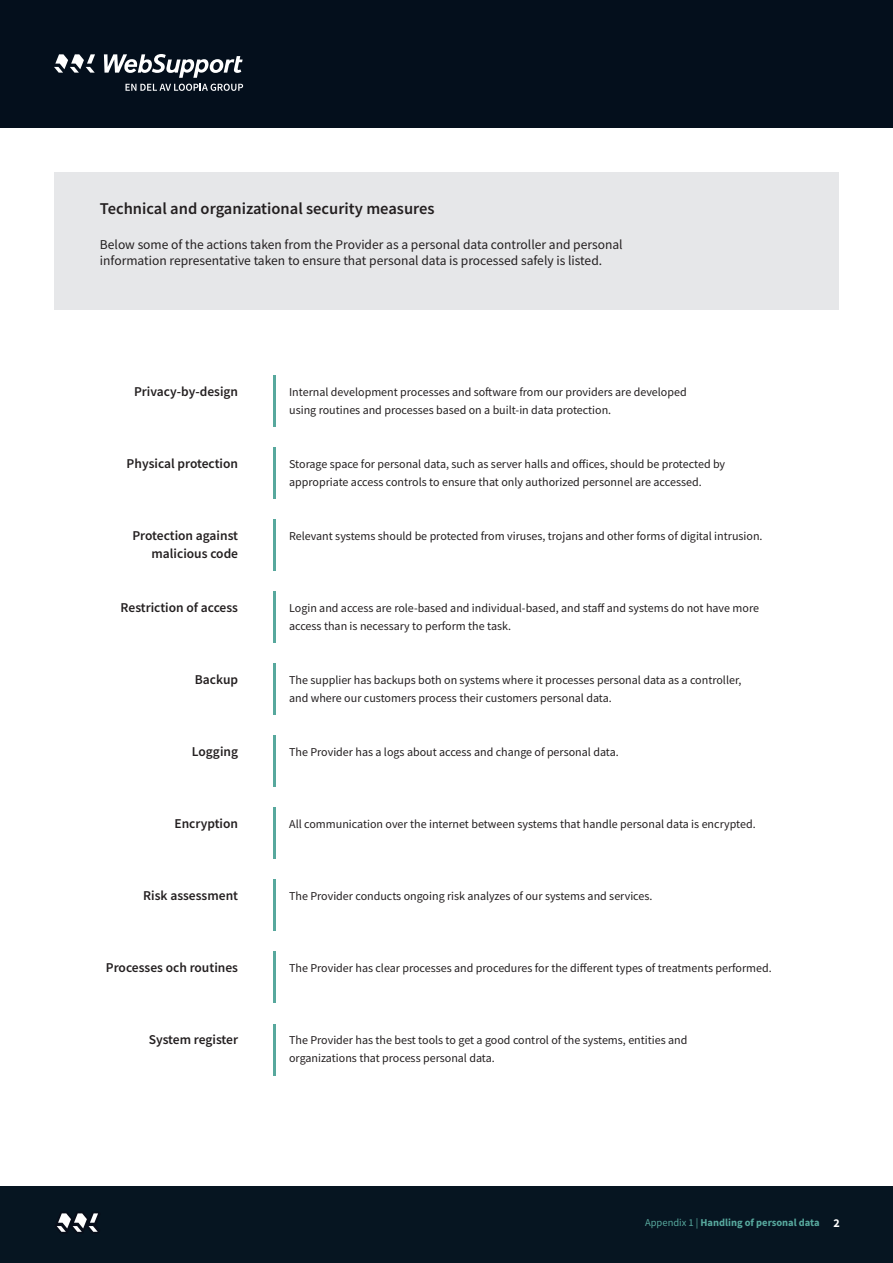
<style>
.page{position:relative;width:893px;height:1263px;background:#fff}
.page>*{position:absolute;margin:0;border:0;box-sizing:border-box;transform-origin:0 0}
.t1{font:600 16.5px "Source Sans Pro";color:#231f20}
.t2{font:13.5px "Source Sans Pro";color:#231f20}
.t3{font:600 13.5px "Source Sans Pro";color:#231f20}
.t4{font:12px/18px "Source Sans Pro";color:#231f20}
.t5{font:700 12px "Source Sans Pro";color:#fff}
.t6{font:700 10.5px "Source Sans Pro";color:#57a89d}
.s1{font-weight:400}
</style>
<div class="page">
<div style="left:54px;top:172px;width:785px;height:137px;background:#e6e7e9"></div>
<div style="left:0;top:0;width:893px;height:128px;background:#040f1c"></div>
<svg style="left:125px;top:84px;width:118px;height:7px"></svg>
<svg style="left:54px;top:54px;width:189px;height:24px"></svg>
<div style="left:0;top:1186px;width:893px;height:77px;background:#061521"></div>
<svg style="left:56px;top:1213px;width:42px;height:19px"></svg>
<hr style="left:273px;top:375px;width:2px;height:51px;background:#57a89d">
<hr style="left:273px;top:447px;width:2px;height:51px;background:#57a89d">
<hr style="left:273px;top:519px;width:2px;height:51px;background:#57a89d">
<hr style="left:273px;top:591px;width:2px;height:51px;background:#57a89d">
<hr style="left:273px;top:664px;width:2px;height:51px;background:#57a89d">
<hr style="left:273px;top:736px;width:2px;height:51px;background:#57a89d">
<hr style="left:273px;top:808px;width:2px;height:51px;background:#57a89d">
<hr style="left:273px;top:880px;width:2px;height:51px;background:#57a89d">
<hr style="left:273px;top:952px;width:2px;height:51px;background:#57a89d">
<hr style="left:273px;top:1024px;width:2px;height:51px;background:#57a89d">
<p class="t1" style="left:100px;top:198px;width:336px">Technical and organizational security measures</p>
<p class="t2" style="left:100px;top:236px;width:524px">Below some of the actions taken from the Provider as a personal data controller and personal</p>
<p class="t2" style="left:100px;top:252px;width:504px">information representative taken to ensure that personal data is processed safely is listed.</p>
<p class="t3" style="left:134px;top:383px;width:106px">Privacy-by-design</p>
<p class="t4" style="left:289px;top:383px;width:399px">Internal development processes and software from our providers are developed</p>
<p class="t4" style="left:289px;top:401px;width:324px">using routines and processes based on a built-in data protection.</p>
<p class="t3" style="left:127px;top:455px;width:113px">Physical protection</p>
<p class="t4" style="left:289px;top:455px;width:438px">Storage space for personal data, such as server halls and offices, should be protected by</p>
<p class="t4" style="left:289px;top:473px;width:414px">appropriate access controls to ensure that only authorized personnel are accessed.</p>
<p class="t3" style="left:132px;top:527px;width:107px">Protection against</p>
<p class="t3" style="left:152px;top:545px;width:88px">malicious code</p>
<p class="t4" style="left:289px;top:527px;width:475px">Relevant systems should be protected from viruses, trojans and other forms of digital intrusion.</p>
<p class="t3" style="left:121px;top:599px;width:119px">Restriction of access</p>
<p class="t4" style="left:289px;top:599px;width:471px">Login and access are role-based and individual-based, and staff and systems do not have more access than is necessary to perform the task.</p>
<p class="t3" style="left:195px;top:671px;width:45px">Backup</p>
<p class="t4" style="left:289px;top:671px;width:454px">The supplier has backups both on systems where it processes personal data as a controller,</p>
<p class="t4" style="left:289px;top:689px;width:324px">and where our customers process their customers personal data.</p>
<p class="t3" style="left:192px;top:743px;width:48px">Logging</p>
<p class="t4" style="left:289px;top:743px;width:331px">The Provider has a logs about access and change of personal data.</p>
<p class="t3" style="left:174px;top:815px;width:65px">Encryption</p>
<p class="t4" style="left:289px;top:815px;width:468px">All communication over the internet between systems that handle personal data is encrypted.</p>
<p class="t3" style="left:143px;top:887px;width:96px">Risk assessment</p>
<p class="t4" style="left:289px;top:887px;width:365px">The Provider conducts ongoing risk analyzes of our systems and services.</p>
<p class="t3" style="left:106px;top:959px;width:134px">Processes och routines</p>
<p class="t4" style="left:289px;top:959px;width:484px">The Provider has clear processes and procedures for the different types of treatments performed.</p>
<p class="t3" style="left:149px;top:1031px;width:91px">System register</p>
<p class="t4" style="left:289px;top:1031px;width:400px">The Provider has the best tools to get a good control of the systems, entities and</p>
<p class="t4" style="left:289px;top:1049px;width:207px">organizations that process personal data.</p>
<p class="t6" style="left:645px;top:1215px;width:176px"><span class="s1">Appendix 1 |</span> Handling of personal data</p>
<p class="t5" style="left:833px;top:1215px;width:8px">2</p>
</div>
